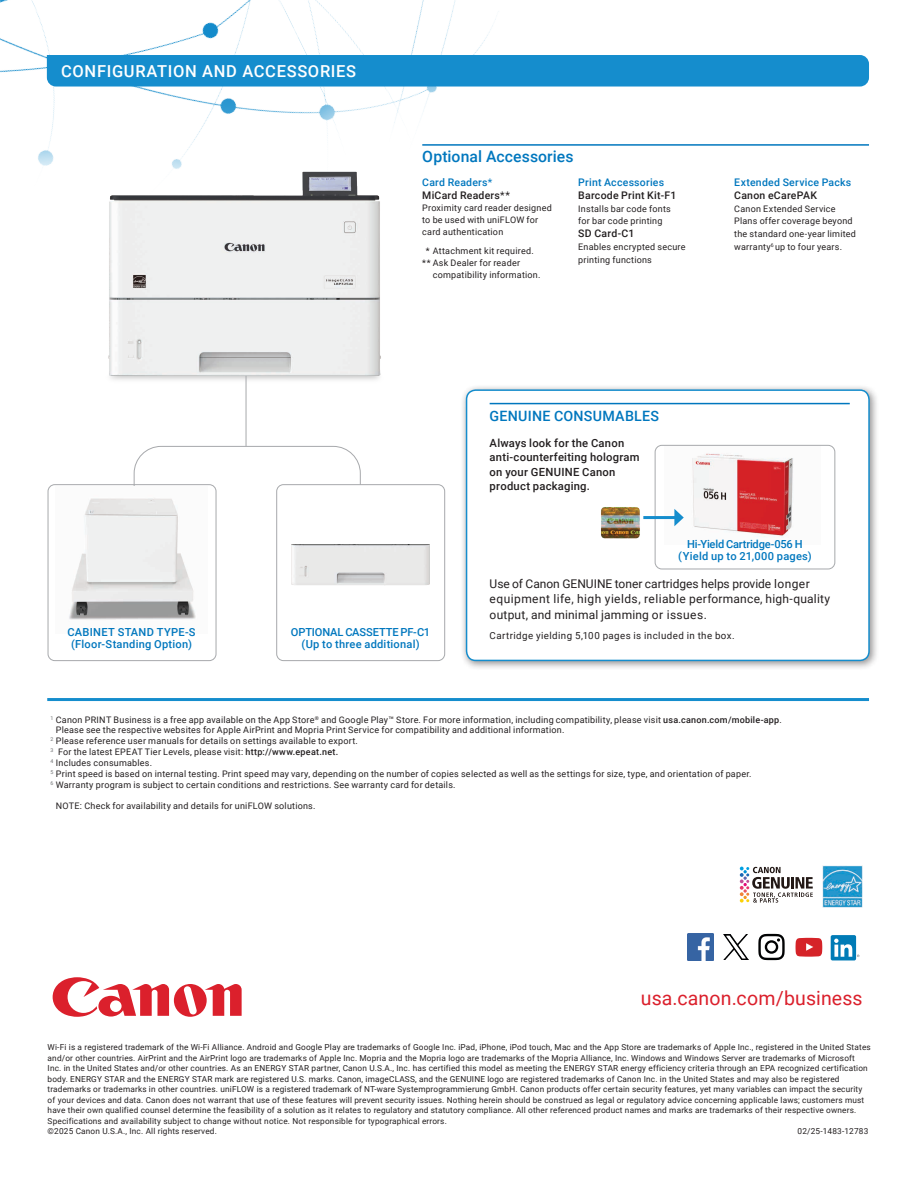
<style>
.page{position:relative;width:918px;height:1188px;background:#fff}
.page>*{position:absolute;margin:0;border:0;box-sizing:border-box;transform-origin:0 0}
.CTA_Phone_Number_-_Flush_Right{font:19.5px "Roboto";letter-spacing:.005em;color:#db202c}
.t1{font:500 16.5px "Roboto";letter-spacing:.04em;color:#fff}
.Specs_Header_Blue_with_Line{font:500 15.75px "Roboto";letter-spacing:.005em;color:#0077be}
.Specs_Header_Blue_with_Line-2{font:500 14.25px "Roboto";letter-spacing:.015em;color:#0077be}
.Key_Features{font:12px/15.3px "Roboto";letter-spacing:.015em;color:#231f20}
.t2{font:500 11.25px/14.2px "Roboto";letter-spacing:.02em;color:#231f20}
.Config_Subtitle{font:500 11.1px/11.9px "Roboto";letter-spacing:.015em;color:#0077be;text-align:center}
.Config_Subtitle-2{font:500 11.1px/11.9px "Roboto";letter-spacing:-.005em;color:#0077be;text-align:center}
.TableHead{font:500 10.5px "Roboto";letter-spacing:.025em;color:#231f20}
.TableBody{font:500 10.5px "Roboto";letter-spacing:.02em;color:#0077be}
.TableBody-2{font:500 10.5px "Roboto";letter-spacing:.025em;color:#231f20}
.TableHead-2{font:500 10.5px "Roboto";letter-spacing:.02em;color:#0077be}
.Key_Features-2{font:9.75px "Roboto";letter-spacing:.045em;color:#231f20}
.Footnotes{font:9px/9.8px "Roboto";letter-spacing:.025em;color:#231f20}
.TableHead-3{font:9px/12.8px "Roboto";letter-spacing:.025em;color:#231f20}
.TableBody-3{font:9px/12px "Roboto";letter-spacing:.025em;color:#231f20}
.Legal_Disclaimer{font:8.25px/10.5px "Roboto";letter-spacing:.02em;color:#231f20}
.Footnote_Symbols{font:5.25px "Roboto";color:#6d6f71}
.s1{font-weight:400}
.s2{font-weight:500}
</style>
<div class="page">
<hr style="left:47px;top:698px;width:822px;height:3px;background:#158dcd">
<img style="left:0;top:0;width:496px;height:166px">
<hr style="left:422px;top:144px;width:447px;height:2px;background:#0077be">
<div style="left:460px;top:384px;width:420px;height:287px;background:#231f20;opacity:.5"></div>
<svg style="left:465px;top:389px;width:406px;height:273px"></svg>
<div style="left:48px;top:484px;width:168px;height:177px;border:1px solid #a7a9ac;border-radius:7px"></div>
<div style="left:47px;top:55px;width:822px;height:32px;background:#158dcd"></div>
<div style="left:655px;top:445px;width:180px;height:124px;background:#fff;border-radius:7px"></div>
<img style="left:665px;top:453px;width:129px;height:85px">
<div style="left:655px;top:445px;width:180px;height:124px;border:1px solid #a7a9ac;border-radius:7px"></div>
<img style="left:601px;top:502px;width:40px;height:41px">
<hr style="left:490px;top:403px;width:360px;height:1px;background:#0077be">
<hr style="left:643px;top:516px;width:34px;height:3px;background:#158dcd">
<svg style="left:674px;top:509px;width:10px;height:17px"></svg>
<img style="left:65px;top:144px;width:337px;height:245px">
<svg style="left:133px;top:446px;width:228px;height:73px"></svg>
<hr style="left:246px;top:376px;width:1px;height:70px;background:#a7a9ac">
<div style="left:277px;top:485px;width:168px;height:176px;background:#fff;border-radius:7px"></div>
<div style="left:276px;top:484px;width:169px;height:177px;border:1px solid #a7a9ac;border-radius:7px"></div>
<img style="left:69px;top:487px;width:138px;height:133px">
<img style="left:291px;top:544px;width:139px;height:42px">
<svg style="left:740px;top:867px;width:73px;height:36px"></svg>
<img style="left:822px;top:866px;width:41px;height:41px">
<svg style="left:53px;top:977px;width:189px;height:40px"></svg>
<img style="left:687px;top:934px;width:27px;height:26px">
<img style="left:724px;top:934px;width:25px;height:26px">
<svg style="left:758px;top:934px;width:27px;height:26px"></svg>
<svg style="left:796px;top:938px;width:26px;height:19px"></svg>
<div style="left:831px;top:935px;width:25px;height:25px;background:#007bb6;border-radius:2px"></div>
<svg style="left:834px;top:939px;width:25px;height:18px"></svg>
<p class="t1" style="left:61px;top:59px;width:297px">CONFIGURATION AND ACCESSORIES</p>
<h1 class="Specs_Header_Blue_with_Line" style="left:422px;top:145px;width:153px">Optional Accessories</h1>
<h2 class="TableHead-2" style="left:422px;top:175px;width:72px">Card Readers<span class="s1">*</span></h2>
<p class="TableBody-2" style="left:422px;top:188px;width:89px">MiCard Readers<span class="s1">**</span></p>
<p class="TableBody-3" style="left:422px;top:201px;width:131px">Proximity card reader designed to be used with uniFLOW for card authentication</p>
<p class="TableBody-3" style="left:426px;top:244px;width:109px">* Attachment kit required.</p>
<p class="TableBody-3" style="left:422px;top:256px;width:99px">** Ask Dealer for reader</p>
<p class="TableBody-3" style="left:433px;top:268px;width:109px">compatibility information.</p>
<p class="TableBody" style="left:578px;top:175px;width:87px">Print Accessories</p>
<h2 class="TableHead" style="left:578px;top:188px;width:100px">Barcode Print Kit-F1</h2>
<h2 class="TableHead-3" style="left:578px;top:202px;width:94px">Installs bar code fonts for bar code printing</h2>
<h2 class="TableHead" style="left:578px;top:226px;width:58px">SD Card-C1</h2>
<h2 class="TableHead-3" style="left:578px;top:240px;width:109px">Enables encrypted secure printing functions</h2>
<p class="TableBody" style="left:734px;top:175px;width:118px">Extended Service Packs</p>
<h2 class="TableHead" style="left:734px;top:188px;width:84px">Canon eCarePAK</h2>
<h2 class="TableHead-3" style="left:734px;top:202px;width:123px">Canon Extended Service<br>Plans offer coverage beyond the standard one-year limited warranty<sup>6</sup> up to four years.</h2>
<h1 class="Specs_Header_Blue_with_Line-2" style="left:490px;top:406px;width:171px">GENUINE CONSUMABLES</h1>
<h3 class="t2" style="left:490px;top:436px;width:152px">Always look for the Canon anti-counterfeiting hologram on your GENUINE Canon product packaging.</h3>
<p class="Config_Subtitle" style="left:67px;top:626px;width:130px">CABINET STAND TYPE-S (Floor-Standing Option)</p>
<p class="Config_Subtitle" style="left:291px;top:626px;width:141px">OPTIONAL CASSETTE PF-C1 (Up to three additional)</p>
<p class="Config_Subtitle-2" style="left:678px;top:538px;width:135px">Hi-Yield Cartridge-056 H (Yield up to 21,000 pages)</p>
<p class="Key_Features" style="left:490px;top:576px;width:342px">Use of Canon GENUINE toner cartridges helps provide longer equipment life, high yields, reliable performance, high-quality output, and minimal jamming or issues.</p>
<p class="Key_Features-2" style="left:490px;top:629px;width:246px">Cartridge yielding 5,100 pages is included in the box.</p>
<p class="Footnote_Symbols" style="left:51px;top:715px;width:4px">1</p>
<p class="Footnotes" style="left:56px;top:715px;width:727px">Canon PRINT Business is a free app available on the App Store<sup>®</sup> and Google Play™ Store. For more information, including compatibility, please visit <span class="s2">usa.canon.com/mobile-app</span>.<br>Please see the respective websites for Apple AirPrint and Mopria Print Service for compatibility and additional information.</p>
<p class="Footnote_Symbols" style="left:51px;top:735px;width:4px">2</p>
<p class="Footnotes" style="left:56px;top:735px;width:304px">Please reference user manuals for details on settings available to export.</p>
<p class="Footnote_Symbols" style="left:51px;top:746px;width:4px">3</p>
<p class="Footnotes" style="left:58px;top:746px;width:282px">For the latest EPEAT Tier Levels, please visit: <span class="s2">http://www.epeat.net.</span></p>
<p class="Footnote_Symbols" style="left:51px;top:757px;width:4px">4</p>
<p class="Footnotes" style="left:56px;top:757px;width:98px">Includes consumables.</p>
<p class="Footnote_Symbols" style="left:51px;top:768px;width:4px">5</p>
<p class="Footnotes" style="left:56px;top:768px;width:697px">Print speed is based on internal testing. Print speed may vary, depending on the number of copies selected as well as the settings for size, type, and orientation of paper.</p>
<p class="Footnote_Symbols" style="left:51px;top:780px;width:4px">6</p>
<p class="Footnotes" style="left:56px;top:780px;width:401px">Warranty program is subject to certain conditions and restrictions. See warranty card for details.</p>
<p class="Footnotes" style="left:56px;top:801px;width:261px">NOTE: Check for availability and details for uniFLOW solutions.</p>
<p class="CTA_Phone_Number_-_Flush_Right" style="left:641px;top:985px;width:223px">usa.canon.com/business</p>
<p class="Legal_Disclaimer" style="left:48px;top:1042px;width:825px">Wi-Fi is a registered trademark of the Wi-Fi Alliance. Android and Google Play are trademarks of Google Inc. iPad, iPhone, iPod touch, Mac and the App Store are trademarks of Apple Inc., registered in the United States and/or other countries. AirPrint and the AirPrint logo are trademarks of Apple Inc. Mopria and the Mopria logo are trademarks of the Mopria Alliance, Inc. Windows and Windows Server are trademarks of Microsoft<br>Inc. in the United States and/or other countries. As an ENERGY STAR partner, Canon U.S.A., Inc. has certified this model as meeting the ENERGY STAR energy efficiency criteria through an EPA recognized certification body. ENERGY STAR and the ENERGY STAR mark are registered U.S. marks. Canon, imageCLASS, and the GENUINE logo are registered trademarks of Canon Inc. in the United States and may also be registered trademarks or trademarks in other countries. uniFLOW is a registered trademark of NT-ware Systemprogrammierung GmbH. Canon products offer certain security features, yet many variables can impact the security of your devices and data. Canon does not warrant that use of these features will prevent security issues. Nothing herein should be construed as legal or regulatory advice concerning applicable laws; customers must have their own qualified counsel determine the feasibility of a solution as it relates to regulatory and statutory compliance. All other referenced product names and marks are trademarks of their respective owners.<br>Specifications and availability subject to change without notice. Not responsible for typographical errors.<br>©2025 Canon U.S.A., Inc. All rights reserved.</p>
<p class="Legal_Disclaimer" style="left:798px;top:1126px;width:72px">02/25-1483-12783</p>
</div>
